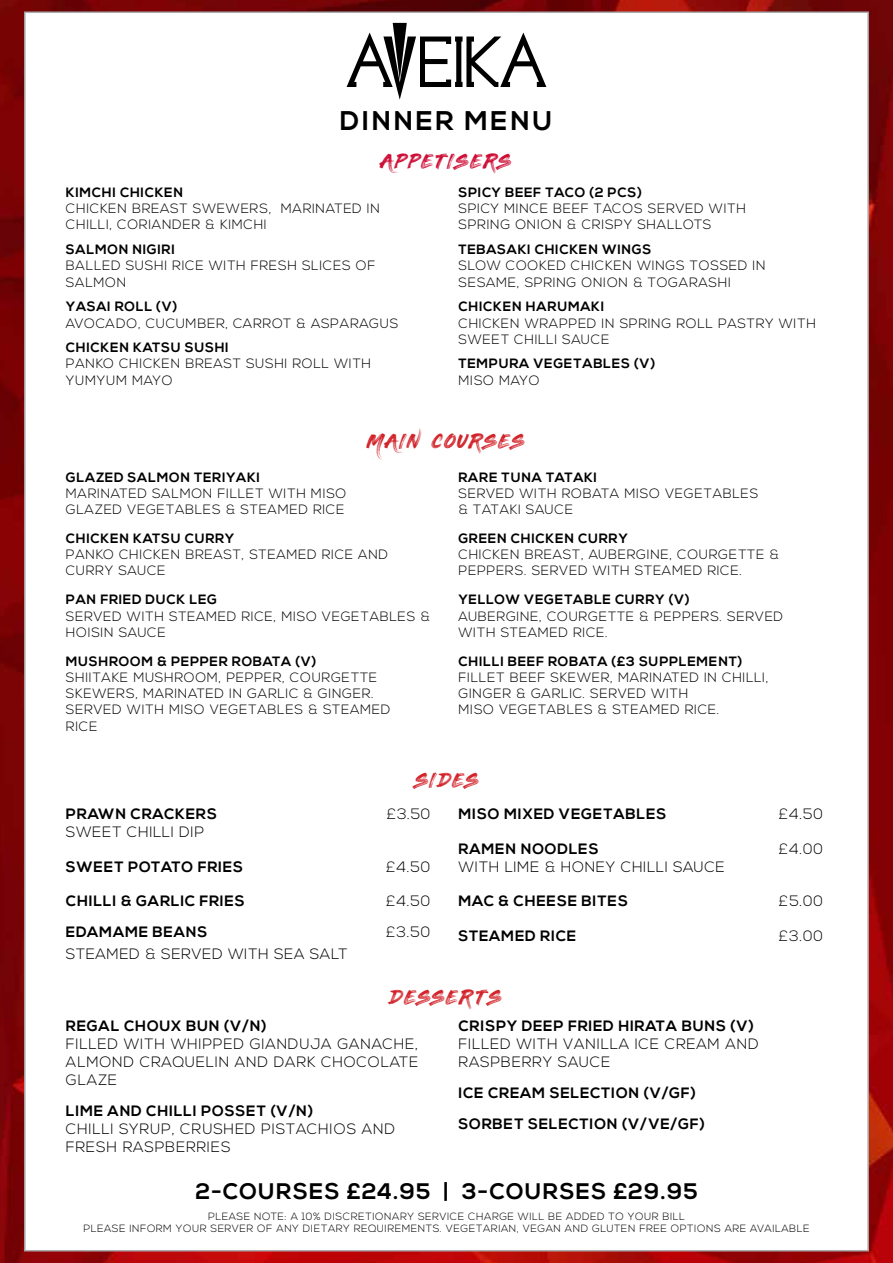
<style>
.page{position:relative;width:893px;height:1263px;background:#fff}
.page>*{position:absolute;margin:0;border:0;box-sizing:border-box;transform-origin:0 0}
.t1{font:700 27px "Nexa";letter-spacing:.1em;color:#000}
.t2{font:700 22.5px "Nexa";letter-spacing:.05em;color:#000}
.t3{font:21px "Painting With Chocolate";letter-spacing:.04em;color:#d2232a}
.t4{font:21px "Painting With Chocolate";letter-spacing:.05em;color:#cd0d35}
.t5{font:300 15px/18px "Nexa";letter-spacing:.05em;color:#000}
.t6{font:700 15px/30.8px "Nexa";letter-spacing:.05em;color:#000}
.t7{font:300 13.5px/16.2px "Nexa";letter-spacing:.05em;color:#000}
.t8{font:700 13.5px "Nexa";letter-spacing:.05em;color:#000}
.t9{font:300 10.5px/12.6px "Nexa";letter-spacing:.05em;color:#000;text-align:center}
</style>
<div class="page">
<img style="left:0;top:0;width:893px;height:1263px">
<div style="left:24px;top:12px;width:845px;height:1239px;background:#fff;border:2px solid #a9abae"></div>
<svg style="left:347px;top:23px;width:199px;height:77px"></svg>
<h1 class="t1" style="left:340px;top:105px;width:214px">DINNER MENU</h1>
<h3 class="t4" style="left:380px;top:148px;width:133px">APPETISERS</h3>
<p class="t8" style="left:66px;top:185px;width:119px">KIMCHI CHICKEN</p>
<p class="t7" style="left:66px;top:201px;width:316px">CHICKEN BREAST SWEWERS, MARINATED IN<br>CHILLI, CORIANDER &amp; KIMCHI</p>
<p class="t8" style="left:66px;top:242px;width:110px">SALMON NIGIRI</p>
<p class="t7" style="left:66px;top:258px;width:311px">BALLED SUSHI RICE WITH FRESH SLICES OF<br>SALMON</p>
<p class="t8" style="left:66px;top:299px;width:113px">YASAI ROLL (V)</p>
<p class="t7" style="left:66px;top:315px;width:334px">AVOCADO, CUCUMBER, CARROT &amp; ASPARAGUS</p>
<p class="t8" style="left:66px;top:340px;width:164px">CHICKEN KATSU SUSHI</p>
<p class="t7" style="left:66px;top:356px;width:307px">PANKO CHICKEN BREAST SUSHI ROLL WITH<br>YUMYUM MAYO</p>
<p class="t8" style="left:458px;top:185px;width:185px">SPICY BEEF TACO (2 PCS)</p>
<p class="t7" style="left:458px;top:201px;width:289px">SPICY MINCE BEEF TACOS SERVED WITH<br>SPRING ONION &amp; CRISPY SHALLOTS</p>
<p class="t8" style="left:458px;top:242px;width:194px">TEBASAKI CHICKEN WINGS</p>
<p class="t7" style="left:458px;top:258px;width:308px">SLOW COOKED CHICKEN WINGS TOSSED IN<br>SESAME, SPRING ONION &amp; TOGARASHI</p>
<p class="t8" style="left:458px;top:299px;width:147px">CHICKEN HARUMAKI</p>
<p class="t7" style="left:458px;top:315px;width:359px">CHICKEN WRAPPED IN SPRING ROLL PASTRY WITH<br>SWEET CHILLI SAUCE</p>
<p class="t8" style="left:458px;top:356px;width:198px">TEMPURA VEGETABLES (V)</p>
<p class="t7" style="left:458px;top:372px;width:83px">MISO MAYO</p>
<h3 class="t3" style="left:367px;top:429px;width:160px">MAIN COURSES</h3>
<p class="t8" style="left:66px;top:469px;width:196px">GLAZED SALMON TERIYAKI</p>
<p class="t7" style="left:66px;top:486px;width:282px">MARINATED SALMON FILLET WITH MISO<br>GLAZED VEGETABLES &amp; STEAMED RICE</p>
<p class="t8" style="left:66px;top:531px;width:170px">CHICKEN KATSU CURRY</p>
<p class="t7" style="left:66px;top:547px;width:324px">PANKO CHICKEN BREAST, STEAMED RICE AND<br>CURRY SAUCE</p>
<p class="t8" style="left:66px;top:592px;width:153px">PAN FRIED DUCK LEG</p>
<p class="t7" style="left:66px;top:608px;width:366px">SERVED WITH STEAMED RICE, MISO VEGETABLES &amp;<br>HOISIN SAUCE</p>
<p class="t8" style="left:66px;top:653px;width:252px">MUSHROOM &amp; PEPPER ROBATA (V)</p>
<p class="t7" style="left:66px;top:670px;width:326px">SHIITAKE MUSHROOM, PEPPER, COURGETTE<br>SKEWERS, MARINATED IN GARLIC &amp; GINGER.<br>SERVED WITH MISO VEGETABLES &amp; STEAMED<br>RICE</p>
<p class="t8" style="left:458px;top:469px;width:140px">RARE TUNA TATAKI</p>
<p class="t7" style="left:458px;top:486px;width:301px">SERVED WITH ROBATA MISO VEGETABLES &amp; TATAKI SAUCE</p>
<p class="t8" style="left:458px;top:531px;width:171px">GREEN CHICKEN CURRY</p>
<p class="t7" style="left:458px;top:547px;width:322px">CHICKEN BREAST, AUBERGINE, COURGETTE &amp;<br>PEPPERS. SERVED WITH STEAMED RICE.</p>
<p class="t8" style="left:458px;top:592px;width:233px">YELLOW VEGETABLE CURRY (V)</p>
<p class="t7" style="left:458px;top:608px;width:326px">AUBERGINE, COURGETTE &amp; PEPPERS. SERVED<br>WITH STEAMED RICE.</p>
<p class="t8" style="left:458px;top:653px;width:285px">CHILLI BEEF ROBATA (£3 SUPPLEMENT)</p>
<p class="t7" style="left:458px;top:670px;width:311px">FILLET BEEF SKEWER, MARINATED IN CHILLI,<br>GINGER &amp; GARLIC. SERVED WITH<br>MISO VEGETABLES &amp; STEAMED RICE.</p>
<h3 class="t3" style="left:413px;top:768px;width:68px">SIDES</h3>
<p class="t6" style="left:66px;top:799px;width:153px">PRAWN CRACKERS</p>
<p class="t5" style="left:387px;top:806px;width:45px">£3.50</p>
<p class="t5" style="left:66px;top:824px;width:140px">SWEET CHILLI DIP</p>
<p class="t6" style="left:66px;top:852px;width:179px">SWEET POTATO FRIES</p>
<p class="t5" style="left:386px;top:858px;width:46px">£4.50</p>
<p class="t6" style="left:66px;top:886px;width:180px">CHILLI &amp; GARLIC FRIES</p>
<p class="t5" style="left:386px;top:893px;width:46px">£4.50</p>
<p class="t6" style="left:66px;top:917px;width:143px">EDAMAME BEANS</p>
<p class="t5" style="left:386px;top:923px;width:46px">£3.50</p>
<p class="t5" style="left:66px;top:945px;width:283px">STEAMED &amp; SERVED WITH SEA SALT</p>
<p class="t6" style="left:459px;top:799px;width:209px">MISO MIXED VEGETABLES</p>
<p class="t5" style="left:779px;top:806px;width:46px">£4.50</p>
<p class="t6" style="left:459px;top:834px;width:142px">RAMEN NOODLES</p>
<p class="t5" style="left:779px;top:840px;width:46px">£4.00</p>
<p class="t5" style="left:459px;top:858px;width:268px">WITH LIME &amp; HONEY CHILLI SAUCE</p>
<p class="t6" style="left:459px;top:886px;width:171px">MAC &amp; CHEESE BITES</p>
<p class="t5" style="left:779px;top:893px;width:46px">£5.00</p>
<p class="t6" style="left:459px;top:920px;width:119px">STEAMED RICE</p>
<p class="t5" style="left:779px;top:927px;width:46px">£3.00</p>
<h3 class="t3" style="left:390px;top:985px;width:114px">DESSERTS</h3>
<p class="t6" style="left:66px;top:1011px;width:202px">REGAL CHOUX BUN (V/N)</p>
<p class="t5" style="left:66px;top:1035px;width:354px;text-align:justify">FILLED WITH WHIPPED GIANDUJA GANACHE, ALMOND CRAQUELIN AND DARK CHOCOLATE GLAZE</p>
<p class="t6" style="left:66px;top:1096px;width:249px">LIME AND CHILLI POSSET (V/N)</p>
<p class="t5" style="left:66px;top:1120px;width:331px">CHILLI SYRUP, CRUSHED PISTACHIOS AND<br>FRESH RASPBERRIES</p>
<p class="t6" style="left:459px;top:1011px;width:297px">CRISPY DEEP FRIED HIRATA BUNS (V)</p>
<p class="t5" style="left:459px;top:1035px;width:302px">FILLED WITH VANILLA ICE CREAM AND<br>RASPBERRY SAUCE</p>
<p class="t6" style="left:459px;top:1078px;width:248px">ICE CREAM SELECTION (V/GF)<br>SORBET SELECTION (V/VE/GF)</p>
<h2 class="t2" style="left:195px;top:1178px;width:503px">2-COURSES £24.95 | 3-COURSES £29.95</h2>
<p class="t9" style="left:83px;top:1210px;width:728px">PLEASE NOTE: A 10% DISCRETIONARY SERVICE CHARGE WILL BE ADDED TO YOUR BILL<br>PLEASE INFORM YOUR SERVER OF ANY DIETARY REQUIREMENTS. VEGETARIAN, VEGAN AND GLUTEN FREE OPTIONS ARE AVAILABLE</p>
</div>
